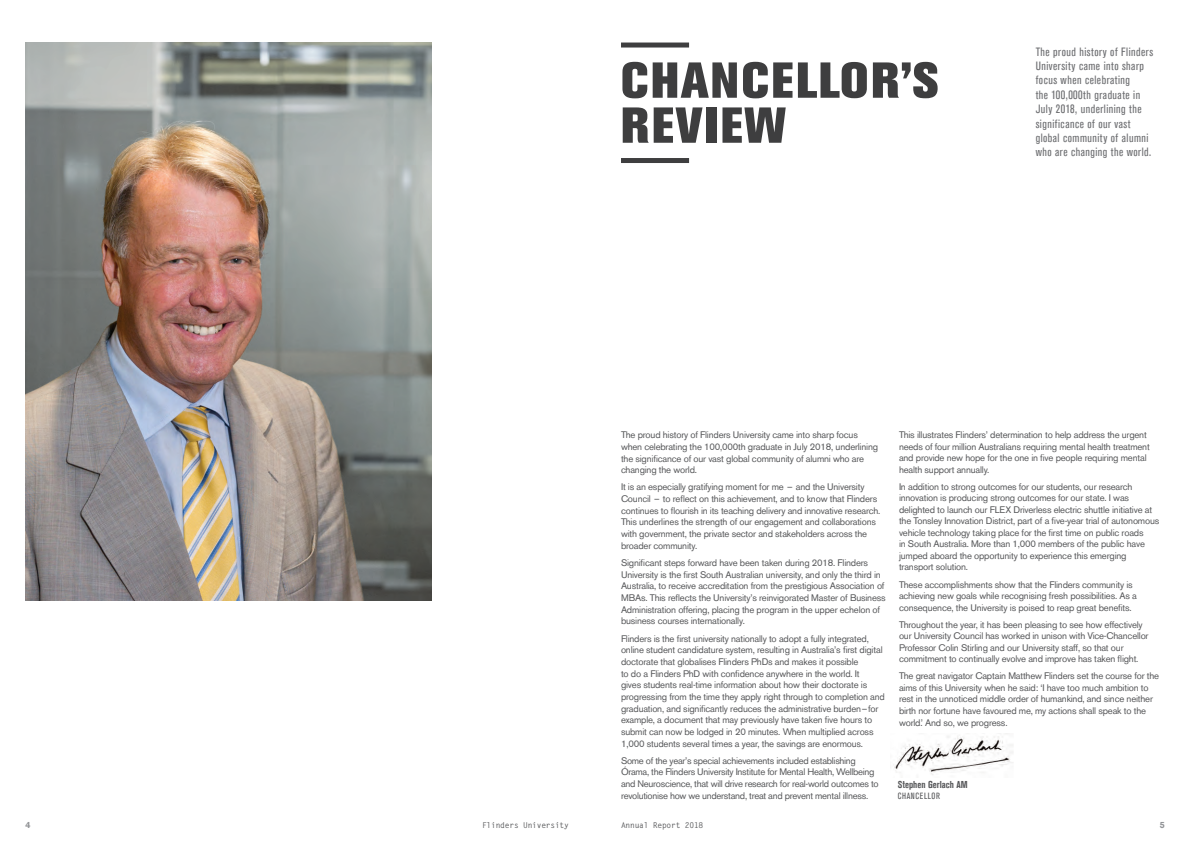
<style>
.page{position:relative;width:1191px;height:842px;background:#fff}
.page>*{position:absolute;margin:0;border:0;box-sizing:border-box;transform-origin:0 0}
.Heading1{font:800 50px/45px "Akzidenz Grotesk Std";letter-spacing:.045em;color:#3e3e3f}
.Intro_text{font:condensed 12px/14.4px "Akzidenz Grotesk Std";letter-spacing:.04em;color:#6c6d70}
.Body{font:700 condensed 10px "Akzidenz Grotesk BE";color:#57585a}
.Body-2{font:9.5px/11.5px "Akzidenz Grotesk BE";letter-spacing:-.02em;color:#57585a}
.Body-3{font:condensed 9px "Akzidenz Grotesk Std";letter-spacing:.065em;color:#57585a}
.t1{font:700 9px "Akzidenz Grotesk BE";color:#939598}
.t2{font:700 8px "Letter Gothic Std";letter-spacing:-.03em;color:#57585a}
</style>
<div class="page">
<img style="left:26px;top:43px;width:406px;height:557px">
<img style="left:893px;top:736px;width:120px;height:39px">
<div style="left:621px;top:43px;width:68px;height:5px;background:#3e3e3f"></div>
<div style="left:621px;top:158px;width:68px;height:5px;background:#3e3e3f"></div>
<p class="Heading1" style="left:621px;top:58px;width:319px">CHANCELLOR’S<br>REVIEW</p>
<p class="Intro_text" style="left:1035px;top:44px;width:119px">The proud history of Flinders<br>University came into sharp focus when celebrating<br>the 100,000th graduate in<br>July 2018, underlining the significance of our vast global community of alumni who are changing the world.</p>
<p class="Body-2" style="left:621px;top:429px;width:258px">The proud history of Flinders University came into sharp focus when celebrating the 100,000th graduate in July 2018, underlining the significance of our vast global community of alumni who are changing the world.</p>
<p class="Body-2" style="left:621px;top:481px;width:261px">It is an especially gratifying moment for me – and the University Council – to reflect on this achievement, and to know that Flinders continues to flourish in its teaching delivery and innovative research.<br>This underlines the strength of our engagement and collaborations with government, the private sector and stakeholders across the broader community.</p>
<p class="Body-2" style="left:621px;top:557px;width:266px">Significant steps forward have been taken during 2018. Flinders University is the first South Australian university, and only the third in Australia, to receive accreditation from the prestigious Association of MBAs. This reflects the University’s reinvigorated Master of Business Administration offering, placing the program in the upper echelon of business courses internationally.</p>
<p class="Body-2" style="left:621px;top:632px;width:265px">Flinders is the first university nationally to adopt a fully integrated, online student candidature system, resulting in Australia’s first digital doctorate that globalises Flinders PhDs and makes it possible<br>to do a Flinders PhD with confidence anywhere in the world. It<br>gives students real-time information about how their doctorate is progressing from the time they apply right through to completion and graduation, and significantly reduces the administrative burden–for example, a document that may previously have taken five hours to submit can now be lodged in 20 minutes. When multiplied across 1,000 students several times a year, the savings are enormous.</p>
<p class="Body-2" style="left:621px;top:755px;width:259px">Some of the year’s special achievements included establishing Órama, the Flinders University Institute for Mental Health, Wellbeing and Neuroscience, that will drive research for real-world outcomes to revolutionise how we understand, treat and prevent mental illness.</p>
<p class="Body-2" style="left:899px;top:429px;width:252px">This illustrates Flinders’ determination to help address the urgent needs of four million Australians requiring mental health treatment and provide new hope for the one in five people requiring mental health support annually.</p>
<p class="Body-2" style="left:899px;top:481px;width:262px">In addition to strong outcomes for our students, our research innovation is producing strong outcomes for our state. I was delighted to launch our FLEX Driverless electric shuttle initiative at the Tonsley Innovation District, part of a five-year trial of autonomous vehicle technology taking place for the first time on public roads<br>in South Australia. More than 1,000 members of the public have jumped aboard the opportunity to experience this emerging transport solution.</p>
<p class="Body-2" style="left:899px;top:578px;width:239px">These accomplishments show that the Flinders community is achieving new goals while recognising fresh possibilities. As a consequence, the University is poised to reap great benefits.</p>
<p class="Body-2" style="left:899px;top:619px;width:251px">Throughout the year, it has been pleasing to see how effectively our University Council has worked in unison with Vice-Chancellor Professor Colin Stirling and our University staff, so that our commitment to continually evolve and improve has taken flight.</p>
<p class="Body-2" style="left:899px;top:670px;width:262px">The great navigator Captain Matthew Flinders set the course for the aims of this University when he said: ‘I have too much ambition to rest in the unnoticed middle order of humankind, and since neither birth nor fortune have favoured me, my actions shall speak to the world.’ And so, we progress.</p>
<p class="Body" style="left:898px;top:779px;width:71px">Stephen Gerlach AM</p>
<p class="Body-3" style="left:898px;top:791px;width:44px">CHANCELLOR</p>
<p class="t1" style="left:26px;top:819px;width:7px">4</p>
<p class="t2" style="left:482px;top:820px;width:88px">Flinders University</p>
<p class="t2" style="left:621px;top:820px;width:84px">Annual Report 2018</p>
<p class="t1" style="left:1159px;top:819px;width:7px">5</p>
</div>
